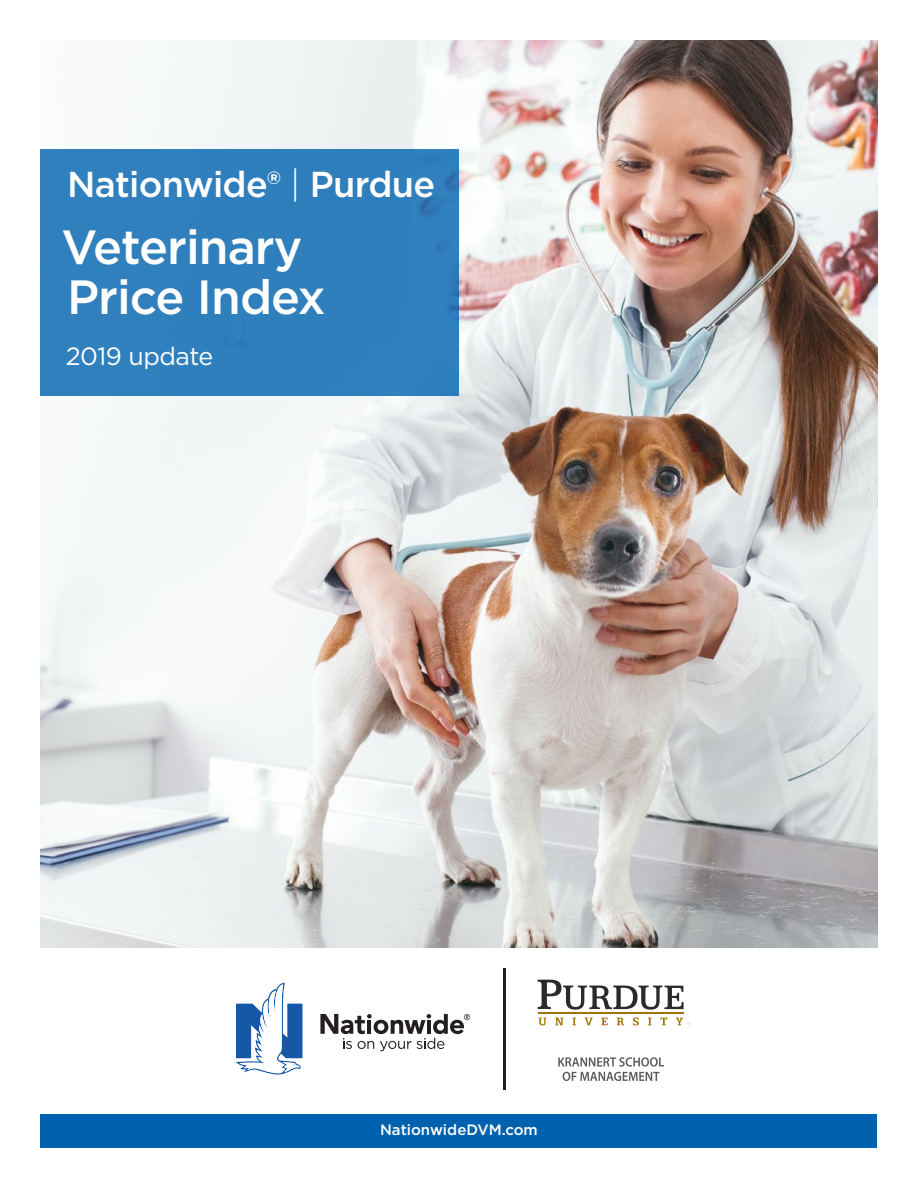
<style>
.page{position:relative;width:918px;height:1188px;background:#fff}
.page>*{position:absolute;margin:0;border:0;box-sizing:border-box;transform-origin:0 0}
.t1{font:500 48px/50.4px "Gotham";letter-spacing:-.02em;color:#fff}
.t2{font:500 36px "Gotham";letter-spacing:-.02em;color:#fff}
.t3{font:24.9px "Gotham";letter-spacing:-.02em;color:#fff}
.t4{font:500 15px "Gotham";color:#fff}
.s1{font-weight:300}
</style>
<div class="page">
<div style="left:40px;top:1114px;width:838px;height:34px;background:#0062af"></div>
<img style="left:40px;top:40px;width:838px;height:907px">
<hr style="left:503px;top:969px;width:3px;height:121px;background:#231f20">
<svg style="left:236px;top:983px;width:66px;height:91px"></svg>
<svg style="left:320px;top:1014px;width:150px;height:37px"></svg>
<svg style="left:558px;top:1057px;width:106px;height:24px"></svg>
<svg style="left:538px;top:980px;width:146px;height:30px"></svg>
<svg style="left:539px;top:1018px;width:7px;height:7px"></svg>
<svg style="left:555px;top:1018px;width:9px;height:7px"></svg>
<svg style="left:572px;top:1018px;width:4px;height:7px"></svg>
<svg style="left:585px;top:1018px;width:8px;height:7px"></svg>
<svg style="left:601px;top:1018px;width:7px;height:7px"></svg>
<svg style="left:617px;top:1018px;width:7px;height:7px"></svg>
<svg style="left:633px;top:1017px;width:6px;height:8px"></svg>
<svg style="left:648px;top:1018px;width:4px;height:7px"></svg>
<svg style="left:660px;top:1018px;width:7px;height:7px"></svg>
<hr style="left:538px;top:1012px;width:146px;height:2px;background:#a17300">
<svg style="left:676px;top:1018px;width:15px;height:7px"></svg>
<div style="left:40px;top:149px;width:419px;height:247px;background:#307fbd"></div>
<p class="t2" style="left:67px;top:160px;width:369px">Nationwide® <span class="s1">|</span> Purdue</p>
<p class="t1" style="left:61px;top:221px;width:266px">Veterinary<br>Price Index</p>
<p class="t3" style="left:66px;top:340px;width:149px">2019 update</p>
<p class="t4" style="left:380px;top:1120px;width:159px">NationwideDVM.com</p>
</div>
